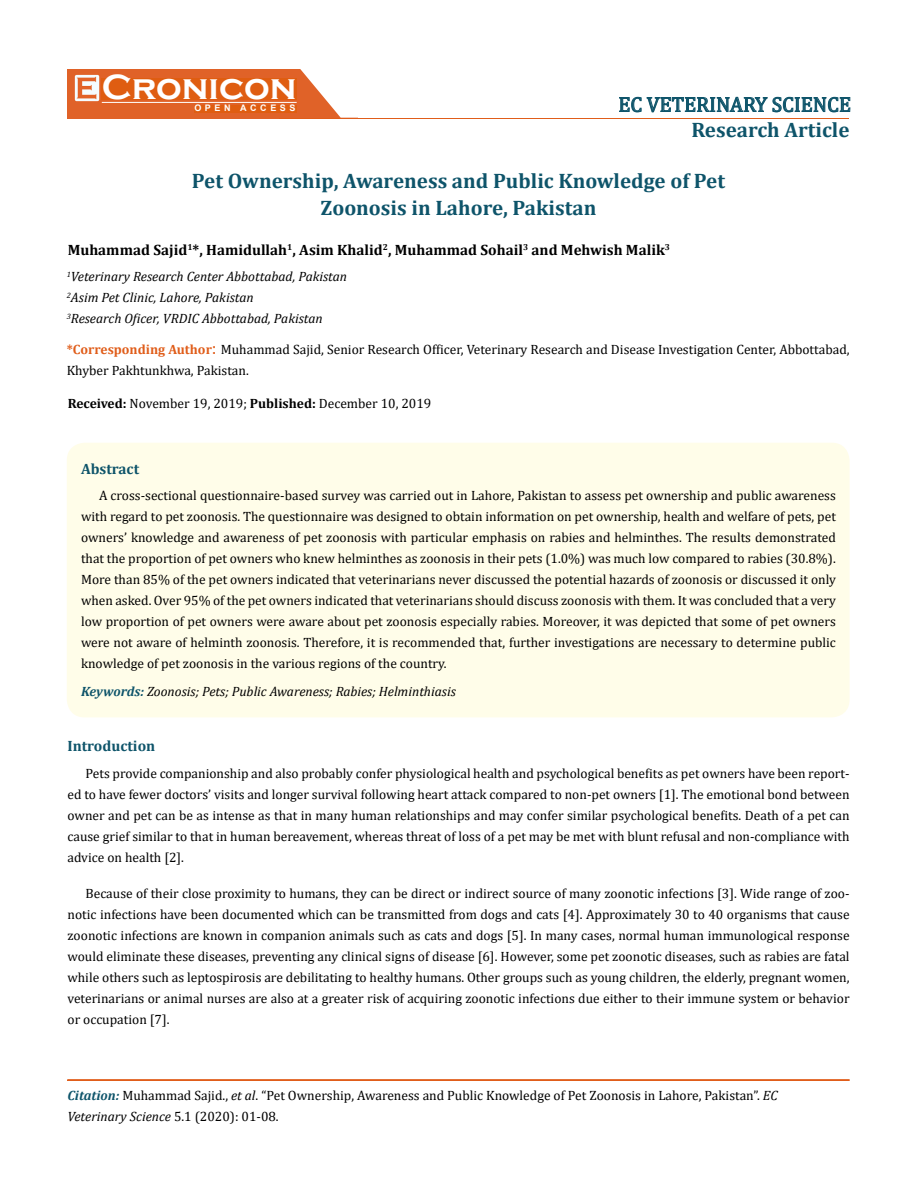
<style>
.page{position:relative;width:917px;height:1190px;background:#fff}
.page>*{position:absolute;margin:0;border:0;box-sizing:border-box;transform-origin:0 0}
.t1{font:700 36px "Copperplate Gothic";color:#fff}
.t2{font:700 21px/27px "Cambria";color:#0e546a;text-align:center}
.t3{font:21px "Cambria";color:#0e546a}
.t4{font:700 15px "Cambria";color:#000}
.t5{font:700 15px "Cambria";color:#0e546a}
.t6{font:13.5px/21px "Cambria";color:#000;text-align:justify}
.t7{font:italic 13.5px/21px "Cambria";color:#000}
.t8{font:700 9px "Arial";letter-spacing:.4em;color:#fff}
.s1{font-weight:700;color:#e05d1a}
.s2{font-size:18px;color:#e05d1a}
.s3{font-weight:700}
.s4{font-weight:700;color:#0e546a}
.s5{font-weight:700;font-style:italic;color:#0e546a}
.s6{font-style:italic}
</style>
<div class="page">
<div style="left:67px;top:70px;width:290px;height:49px;background:#e06228"></div>
<svg style="left:300px;top:69px;width:58px;height:49px"></svg>
<img style="left:75px;top:75px;width:24px;height:26px">
<div style="left:102px;top:79px;width:195px;height:21px;background:#df5d11"></div>
<div style="left:194px;top:105px;width:103px;height:7px;background:#df5d11"></div>
<svg style="left:619px;top:97px;width:231px;height:15px"></svg>
<hr style="left:102px;top:102px;width:194px;height:1px;background:#fff">
<hr style="left:279px;top:118px;width:569px;height:1px;background:#e05d1a">
<hr style="left:67px;top:1080px;width:782px;height:1px;background:#e05d1a">
<div style="left:67px;top:1079px;width:782px;height:1px;border:1px solid #e05d1a"></div>
<div style="left:67px;top:442px;width:782px;height:275px;background:#fffde9;border-radius:18px"></div>
<h1 class="t1" style="left:102px;top:68px;width:196px">Cronicon</h1>
<p class="t8" style="left:194px;top:102px;width:103px">OPEN ACCESS</p>
<h2 class="t3" style="left:618px;top:92px;width:234px">EC VETERINARY SCIENCE</h2>
<h2 class="t2" style="left:691px;top:116px;width:160px">Research Article</h2>
<h2 class="t2" style="left:192px;top:166px;width:534px">Pet Ownership, Awareness and Public Knowledge of Pet<br>Zoonosis in Lahore, Pakistan</h2>
<p class="t4" style="left:68px;top:239px;width:604px">Muhammad Sajid<sup>1</sup>*, Hamidullah<sup>1</sup>, Asim Khalid<sup>2</sup>, Muhammad Sohail<sup>3</sup> and Mehwish Malik<sup>3</sup></p>
<p class="t7" style="left:67px;top:266px;width:282px"><sup>1</sup>Veterinary Research Center Abbottabad, Pakistan<br><sup>2</sup>Asim Pet Clinic, Lahore, Pakistan<br><sup>3</sup>Research Oficer, VRDIC Abbottabad, Pakistan</p>
<p class="t6" style="left:67px;top:339px;width:784px"><span class="s1">*Corresponding Author</span><span class="s2">:</span> Muhammad Sajid, Senior Research Officer, Veterinary Research and Disease Investigation Center, Abbottabad,<br>Khyber Pakhtunkhwa, Pakistan.</p>
<p class="t6" style="left:68px;top:392px;width:365px"><span class="s3">Received:</span> November 19, 2019; <span class="s3">Published:</span> December 10, 2019</p>
<p class="t5" style="left:81px;top:458px;width:60px">Abstract</p>
<p class="t6" style="left:81px;top:484px;width:756px;text-indent:18px">A cross-sectional questionnaire-based survey was carried out in Lahore, Pakistan to assess pet ownership and public awareness with regard to pet zoonosis. The questionnaire was designed to obtain information on pet ownership, health and welfare of pets, pet owners’ knowledge and awareness of pet zoonosis with particular emphasis on rabies and helminthes. The results demonstrated that the proportion of pet owners who knew helminthes as zoonosis in their pets (1.0%) was much low compared to rabies (30.8%).<br>More than 85% of the pet owners indicated that veterinarians never discussed the potential hazards of zoonosis or discussed it only when asked. Over 95% of the pet owners indicated that veterinarians should discuss zoonosis with them. It was concluded that a very low proportion of pet owners were aware about pet zoonosis especially rabies. Moreover, it was depicted that some of pet owners were not aware of helminth zoonosis. Therefore, it is recommended that, further investigations are necessary to determine public knowledge of pet zoonosis in the various regions of the country.</p>
<p class="t7" style="left:81px;top:681px;width:376px"><span class="s4">Keywords:</span> Zoonosis; Pets; Public Awareness; Rabies; Helminthiasis</p>
<p class="t5" style="left:67px;top:735px;width:89px">Introduction</p>
<p class="t6" style="left:67px;top:762px;width:783px;text-indent:18px">Pets provide companionship and also probably confer physiological health and psychological benefits as pet owners have been report&shy;ed to have fewer doctors’ visits and longer survival following heart attack compared to non-pet owners [1]. The emotional bond between owner and pet can be as intense as that in many human relationships and may confer similar psychological benefits. Death of a pet can cause grief similar to that in human bereavement, whereas threat of loss of a pet may be met with blunt refusal and non-compliance with advice on health [2].</p>
<p class="t6" style="left:67px;top:882px;width:783px;text-indent:18px">Because of their close proximity to humans, they can be direct or indirect source of many zoonotic infections [3]. Wide range of zoo&shy;notic infections have been documented which can be transmitted from dogs and cats [4]. Approximately 30 to 40 organisms that cause zoonotic infections are known in companion animals such as cats and dogs [5]. In many cases, normal human immunological response would eliminate these diseases, preventing any clinical signs of disease [6]. However, some pet zoonotic diseases, such as rabies are fatal while others such as leptospirosis are debilitating to healthy humans. Other groups such as young children, the elderly, pregnant women, veterinarians or animal nurses are also at a greater risk of acquiring zoonotic infections due either to their immune system or behavior or occupation [7].</p>
<p class="t6" style="left:67px;top:1084px;width:711px"><span class="s5">Citation:</span> Muhammad Sajid., <span class="s6">et al</span>. “Pet Ownership, Awareness and Public Knowledge of Pet Zoonosis in Lahore, Pakistan”. <span class="s6">EC<br>Veterinary Science</span> 5.1 (2020): 01-08.</p>
</div>
